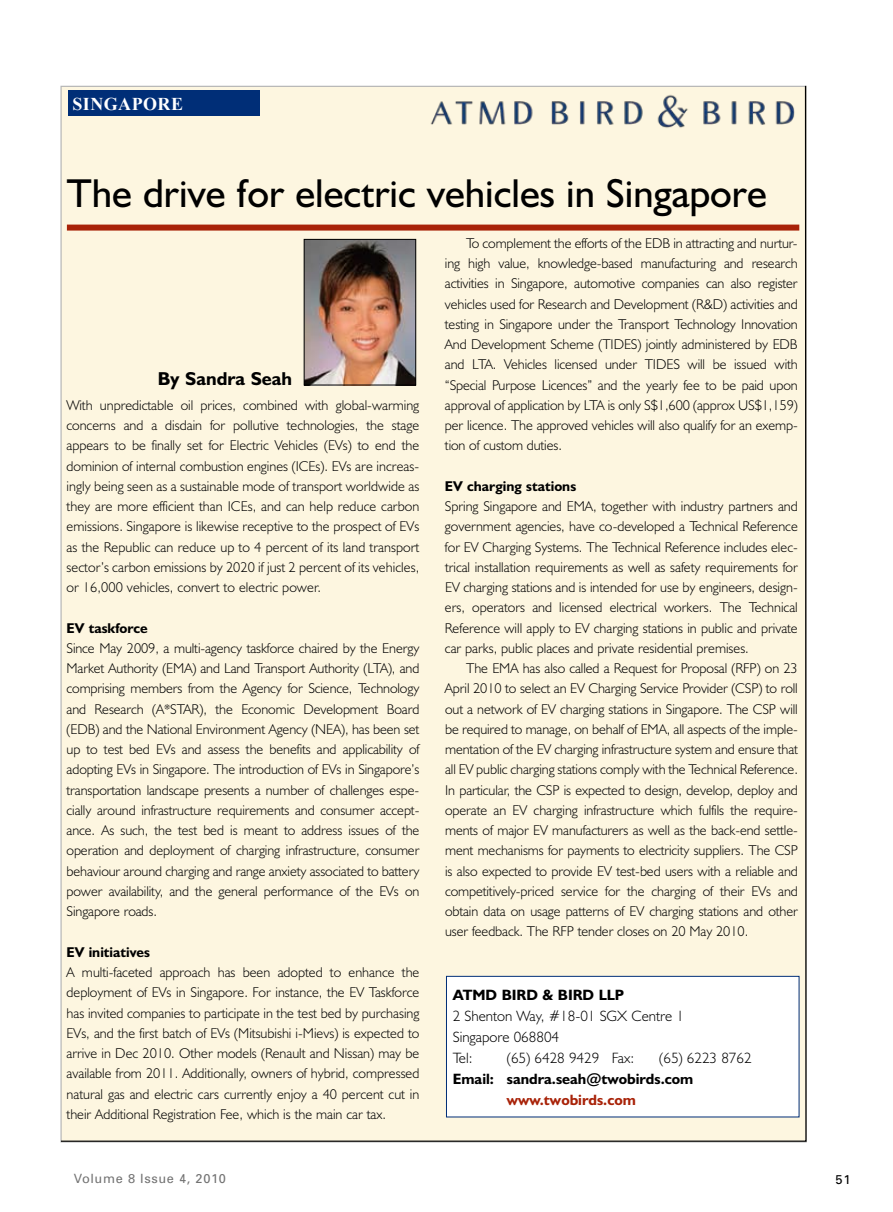
<style>
.page{position:relative;width:893px;height:1212px;background:#fff}
.page>*{position:absolute;margin:0;border:0;box-sizing:border-box;transform-origin:0 0}
.t1{font:40.5px "Humanist 521 BT";color:#000}
.t2{font:700 18.75px "Humanist 521 BT";color:#000}
.t3{font:700 18px "Times New Roman";letter-spacing:.025em;color:#fff}
.t4{font:300 15px/21px "Humanist 521 BT";color:#000}
.t5{font:700 15px "Humanist 521 BT";color:#000}
.t6{font:700 15px "Humanist 521 BT";color:#a82208}
.t7{font:300 14.25px/20.2px "Humanist 521 BT";letter-spacing:-.005em;color:#000;text-align:justify}
.t8{font:700 14.25px "Humanist 521 BT";color:#000}
.t9{font:12.75px "Univers";letter-spacing:.05em;color:#727272}
.t10{font:12.75px "Univers";color:#000}
</style>
<div class="page">
<div style="left:60px;top:85px;width:747px;height:1057px;background:#fdf6e0"></div>
<div style="left:68px;top:91px;width:191px;height:25px;background:#002e77"></div>
<div style="left:446px;top:976px;width:353px;height:141px;background:#fff"></div>
<div style="left:446px;top:976px;width:353px;height:141px;border:1px solid #002e77"></div>
<img style="left:419px;top:87px;width:386px;height:53px">
<div style="left:67px;top:225px;width:732px;height:6px;background:#a82208"></div>
<img style="left:306px;top:241px;width:108px;height:142px">
<div style="left:304px;top:239px;width:112px;height:146px;border:1px solid #000"></div>
<p class="t3" style="left:72px;top:94px;width:112px">SINGAPORE</p>
<h1 class="t1" style="left:67px;top:168px;width:701px">The drive for electric vehicles in Singapore</h1>
<h2 class="t2" style="left:158px;top:367px;width:136px">By Sandra Seah</h2>
<p class="t7" style="left:66px;top:395px;width:354px">With unpredictable oil prices, combined with global-warming concerns and a disdain for pollutive technologies, the stage appears to be finally set for Electric Vehicles (EVs) to end the dominion of internal combustion engines (ICEs). EVs are increas&shy;ingly being seen as a sustainable mode of transport worldwide as they are more efficient than ICEs, and can help reduce carbon emissions. Singapore is likewise receptive to the prospect of EVs as the Republic can reduce up to 4 percent of its land transport sector’s carbon emissions by 2020 if just 2 percent of its vehicles, or 16,000 vehicles, convert to electric power.</p>
<p class="t8" style="left:67px;top:619px;width:83px">EV taskforce</p>
<p class="t7" style="left:67px;top:638px;width:354px">Since May 2009, a multi-agency taskforce chaired by the Energy Market Authority (EMA) and Land Transport Authority (LTA), and comprising members from the Agency for Science, Technology and Research (A*STAR), the Economic Development Board (EDB) and the National Environment Agency (NEA), has been set up to test bed EVs and assess the benefits and applicability of adopting EVs in Singapore. The introduction of EVs in Singapore’s transportation landscape presents a number of challenges espe&shy;cially around infrastructure requirements and consumer accept&shy;ance. As such, the test bed is meant to address issues of the operation and deployment of charging infrastructure, consumer behaviour around charging and range anxiety associated to battery power availability, and the general performance of the EVs on Singapore roads.</p>
<p class="t8" style="left:67px;top:943px;width:85px">EV initiatives</p>
<p class="t7" style="left:67px;top:962px;width:354px">A multi-faceted approach has been adopted to enhance the deployment of EVs in Singapore. For instance, the EV Taskforce has invited companies to participate in the test bed by purchasing EVs, and the first batch of EVs (Mitsubishi i-Mievs) is expected to arrive in Dec 2010. Other models (Renault and Nissan) may be available from 2011. Additionally, owners of hybrid, compressed natural gas and electric cars currently enjoy a 40 percent cut in their Additional Registration Fee, which is the main car tax.</p>
<p class="t7" style="left:445px;top:233px;width:354px;text-indent:21px">To complement the efforts of the EDB in attracting and nurtur&shy;ing high value, knowledge-based manufacturing and research activities in Singapore, automotive companies can also register vehicles used for Research and Development (R&amp;D) activities and testing in Singapore under the Transport Technology Innovation And Development Scheme (TIDES) jointly administered by EDB and LTA. Vehicles licensed under TIDES will be issued with “Special Purpose Licences” and the yearly fee to be paid upon approval of application by LTA is only S$1,600 (approx US$1,159) per licence. The approved vehicles will also qualify for an exemp&shy;tion of custom duties.</p>
<p class="t8" style="left:445px;top:477px;width:133px">EV charging stations</p>
<p class="t7" style="left:445px;top:496px;width:354px">Spring Singapore and EMA, together with industry partners and government agencies, have co-developed a Technical Reference for EV Charging Systems. The Technical Reference includes elec&shy;trical installation requirements as well as safety requirements for EV charging stations and is intended for use by engineers, design&shy;ers, operators and licensed electrical workers. The Technical Reference will apply to EV charging stations in public and private car parks, public places and private residential premises.</p>
<p class="t7" style="left:445px;top:658px;width:354px;text-indent:21px">The EMA has also called a Request for Proposal (RFP) on 23<br>April 2010 to select an EV Charging Service Provider (CSP) to roll out a network of EV charging stations in Singapore. The CSP will be required to manage, on behalf of EMA, all aspects of the imple&shy;mentation of the EV charging infrastructure system and ensure that all EV public charging stations comply with the Technical Reference.<br>In particular, the CSP is expected to design, develop, deploy and operate an EV charging infrastructure which fulfils the require&shy;ments of major EV manufacturers as well as the back-end settle&shy;ment mechanisms for payments to electricity suppliers. The CSP is also expected to provide EV test-bed users with a reliable and competitively-priced service for the charging of their EVs and obtain data on usage patterns of EV charging stations and other user feedback. The RFP tender closes on 20 May 2010.</p>
<p class="t5" style="left:453px;top:985px;width:173px">ATMD BIRD &amp; BIRD LLP</p>
<p class="t4" style="left:453px;top:1005px;width:233px">2 Shenton Way, #18-01 SGX Centre 1<br>Singapore 068804<br>Tel:</p>
<p class="t4" style="left:507px;top:1047px;width:129px">(65) 6428 9429 Fax:</p>
<p class="t4" style="left:659px;top:1047px;width:94px">(65) 6223 8762</p>
<p class="t5" style="left:453px;top:1069px;width:242px">Email: sandra.seah@twobirds.com</p>
<p class="t6" style="left:507px;top:1090px;width:131px">www.twobirds.com</p>
<p class="t9" style="left:74px;top:1171px;width:154px">Volume 8 Issue 4, 2010</p>
<p class="t10" style="left:836px;top:1171px;width:16px">51</p>
</div>
